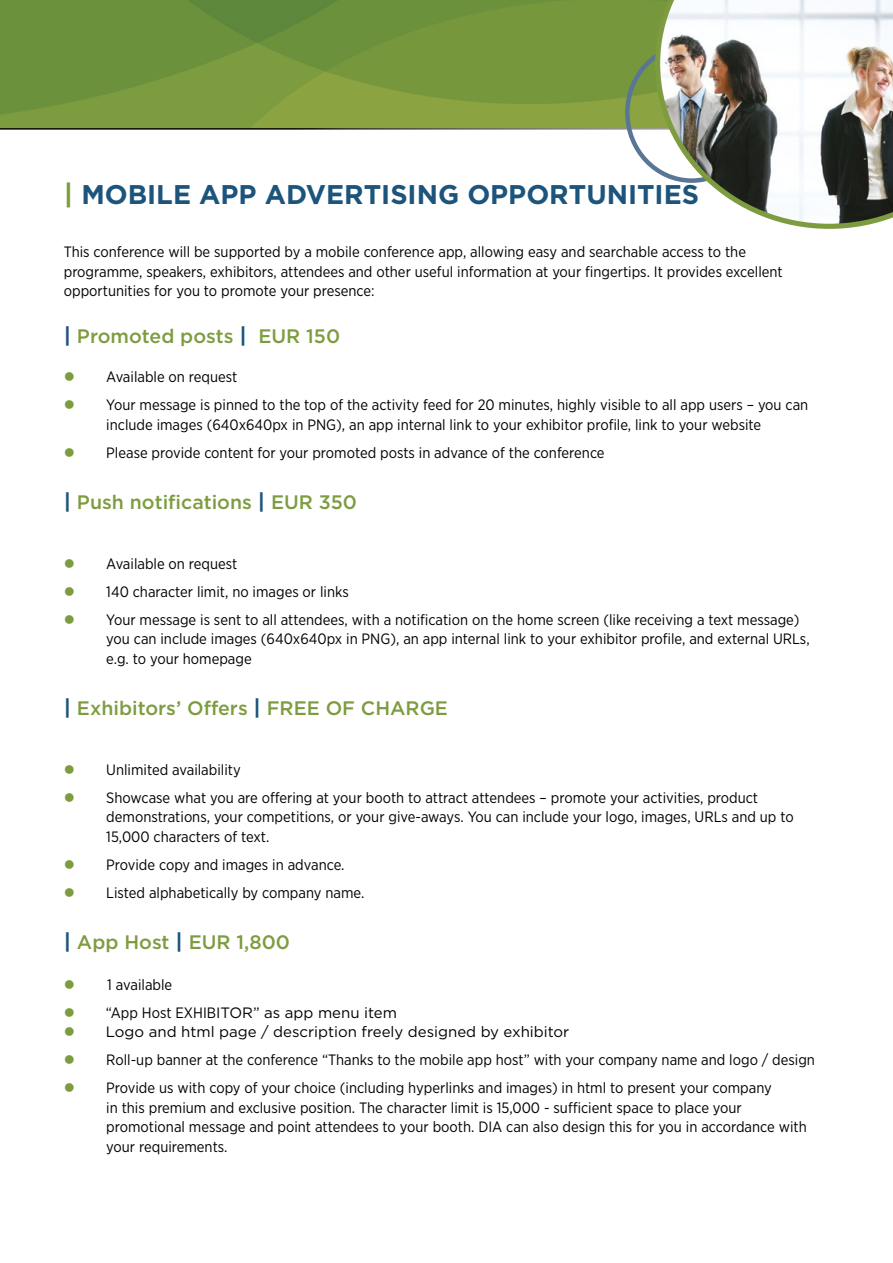
<style>
.page{position:relative;width:893px;height:1263px;background:#fff}
.page>*{position:absolute;margin:0;border:0;box-sizing:border-box;transform-origin:0 0}
.t1{font:700 27px "Gotham";color:#1d547b}
.t2{font:500 19.5px "Gotham";color:#7d9c3f}
.t3{font:15px/19.5px "Gotham Narrow";color:#000}
.t4{font:15px "Gotham";color:#000}
.s1{color:#7d9c3f}
.s2{font-weight:700;font-size:21px;color:#1d547b}
.s3{font-family:"Gotham Narrow"}
</style>
<div class="page">
<svg style="left:0;top:0;width:655px;height:130px;background:#75963e"></svg>
<img style="left:655px;top:0;width:238px;height:229px">
<h1 class="t1" style="left:64px;top:177px;width:637px"><span class="s1">|</span> MOBILE APP ADVERTISING OPPORTUNITIES</h1>
<p class="t3" style="left:64px;top:242px;width:720px">This conference will be supported by a mobile conference app, allowing easy and searchable access to the programme, speakers, exhibitors, attendees and other useful information at your fingertips. It provides excellent opportunities for you to promote your presence:</p>
<h2 class="t2" style="left:64px;top:324px;width:278px"><span class="s2">|</span> Promoted posts <span class="s2">|</span> EUR 150</h2>
<p class="t3" style="left:64px;top:367px;width:175px"><span class="s1">●</span> Available on request</p>
<p class="t3" style="left:64px;top:395px;width:746px;text-align:center"><span class="s1">●</span> Your message is pinned to the top of the activity feed for 20 minutes, highly visible to all app users – you can include images (640x640px in PNG), an app internal link to your exhibitor profile, link to your website</p>
<p class="t3" style="left:64px;top:442px;width:542px"><span class="s1">●</span> Please provide content for your promoted posts in advance of the conference</p>
<h2 class="t2" style="left:64px;top:489px;width:295px"><span class="s2">|</span> Push notifications <span class="s2">|</span> EUR 350</h2>
<p class="t3" style="left:64px;top:553px;width:175px"><span class="s1">●</span> Available on request</p>
<p class="t3" style="left:64px;top:581px;width:287px"><span class="s1">●</span> 140 character limit, no images or links</p>
<p class="t3" style="left:106px;top:609px;width:705px;text-indent:-43px"><span class="s1">●</span> Your message is sent to all attendees, with a notification on the home screen (like receiving a text message) you can include images (640x640px in PNG), an app internal link to your exhibitor profile, and external URLs, e.g. to your homepage</p>
<h2 class="t2" style="left:64px;top:695px;width:386px"><span class="s2">|</span> Exhibitors’ Offers <span class="s2">|</span> FREE OF CHARGE</h2>
<p class="t3" style="left:64px;top:759px;width:178px"><span class="s1">●</span> Unlimited availability</p>
<p class="t3" style="left:106px;top:787px;width:689px;text-indent:-43px"><span class="s1">●</span> Showcase what you are offering at your booth to attract attendees – promote your activities, product demonstrations, your competitions, or your give-aways. You can include your logo, images, URLs and up to<br>15,000 characters of text.</p>
<p class="t3" style="left:64px;top:854px;width:282px"><span class="s1">●</span> Provide copy and images in advance.</p>
<p class="t3" style="left:64px;top:882px;width:302px"><span class="s1">●</span> Listed alphabetically by company name.</p>
<h2 class="t2" style="left:64px;top:929px;width:228px"><span class="s2">|</span> App Host <span class="s2">|</span> EUR 1,800</h2>
<p class="t3" style="left:64px;top:974px;width:110px"><span class="s1">●</span> 1 available</p>
<p class="t4" style="left:64px;top:1003px;width:335px"><span class="s1">●</span> <span class="s3">“App Host EXHIB</span>ITOR” as app menu item</p>
<p class="t4" style="left:64px;top:1022px;width:507px"><span class="s1">●</span> Logo and html page / description freely designed by exhibitor</p>
<p class="t3" style="left:64px;top:1050px;width:753px"><span class="s1">●</span> Roll-up banner at the conference “Thanks to the mobile app host” with your company name and logo / design</p>
<p class="t3" style="left:106px;top:1078px;width:702px;text-indent:-43px"><span class="s1">●</span> Provide us with copy of your choice (including hyperlinks and images) in html to present your company<br>in this premium and exclusive position. The character limit is 15,000 - sufficient space to place your promotional message and point attendees to your booth. DIA can also design this for you in accordance with your requirements.</p>
</div>
